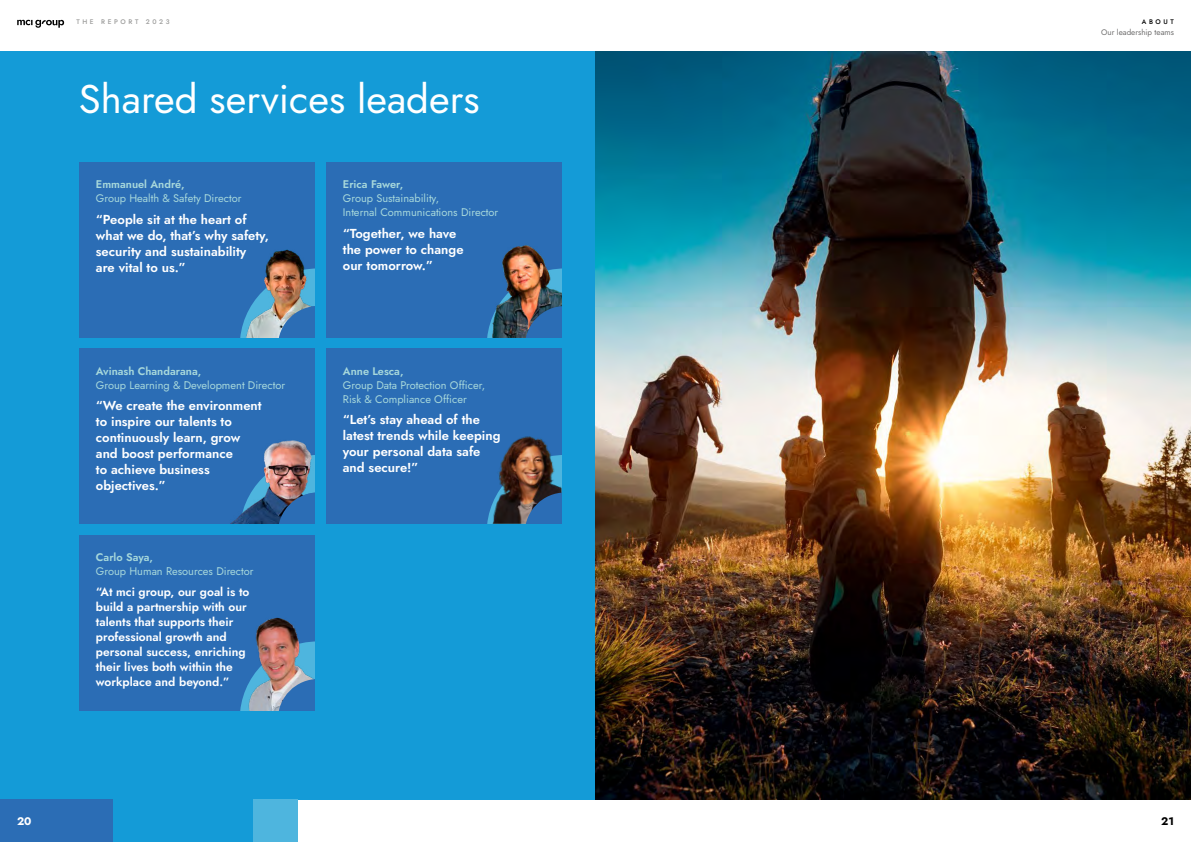
<style>
.page{position:relative;width:1191px;height:842px;background:#fff}
.page>*{position:absolute;margin:0;border:0;box-sizing:border-box;transform-origin:0 0}
.t1{font:40px "Jost";color:#fff}
.t2{font:600 13px/16px "Jost";color:#fff}
.t3{font:600 12px/15px "Jost";color:#fff}
.t4{font:11px/14px "Jost";color:#a7d8db}
.t5{font:600 11px "Jost";color:#a7d8db}
.t6{font:700 11px "Jost";color:#fff}
.t7{font:700 11px "Jost";color:#000}
.t8{font:8px "Jost";color:#706f6f}
.t9{font:500 6.6px "Jost";letter-spacing:.4em;color:#9d9d9c}
.t10{font:500 6.6px "Jost";letter-spacing:.4em;color:#000}
</style>
<div class="page">
<div style="left:0;top:51px;width:595px;height:748px;background:#149bd7"></div>
<svg style="left:17px;top:20px;width:47px;height:8px"></svg>
<div style="left:112px;top:799px;width:141px;height:43px;background:#149bd7"></div>
<div style="left:253px;top:799px;width:45px;height:43px;background:#4eb5de"></div>
<div style="left:0;top:799px;width:112px;height:43px;background:#2b6db5"></div>
<div style="left:79px;top:162px;width:235px;height:175px;background:#2b6db5"></div>
<img style="left:266px;top:250px;width:39px;height:18px">
<img style="left:240px;top:268px;width:74px;height:69px">
<div style="left:79px;top:349px;width:235px;height:175px;background:#2b6db5"></div>
<img style="left:230px;top:440px;width:81px;height:84px">
<img style="left:240px;top:455px;width:74px;height:69px">
<div style="left:79px;top:535px;width:235px;height:175px;background:#2b6db5"></div>
<img style="left:255px;top:617px;width:44px;height:24px">
<img style="left:240px;top:641px;width:74px;height:69px">
<div style="left:326px;top:349px;width:235px;height:175px;background:#2b6db5"></div>
<img style="left:504px;top:436px;width:47px;height:19px">
<img style="left:487px;top:455px;width:74px;height:69px">
<div style="left:326px;top:162px;width:235px;height:175px;background:#2b6db5"></div>
<img style="left:502px;top:245px;width:45px;height:23px">
<img style="left:487px;top:268px;width:74px;height:69px">
<img style="left:595px;top:51px;width:596px;height:748px">
<p class="t9" style="left:76px;top:17px;width:95px">THE REPORT 2023</p>
<p class="t10" style="left:1141px;top:17px;width:34px">ABOUT</p>
<p class="t8" style="left:1101px;top:26px;width:74px">Our leadership teams</p>
<h1 class="t1" style="left:79px;top:72px;width:402px">Shared services leaders</h1>
<p class="t5" style="left:96px;top:177px;width:90px">Emmanuel André,</p>
<p class="t4" style="left:96px;top:191px;width:147px">Group Health &amp; Safety Director</p>
<p class="t2" style="left:96px;top:211px;width:175px">“People sit at the heart of what we do, that’s why safety, security and sustainability<br>are vital to us.”</p>
<p class="t5" style="left:96px;top:363px;width:107px">Avinash Chandarana,</p>
<p class="t4" style="left:96px;top:378px;width:191px">Group Learning &amp; Development Director</p>
<p class="t2" style="left:96px;top:398px;width:167px">“We create the environment to inspire our talents to continuously learn, grow and boost performance<br>to achieve business objectives.”</p>
<p class="t5" style="left:96px;top:550px;width:59px">Carlo Saya,</p>
<p class="t4" style="left:96px;top:564px;width:159px">Group Human Resources Director</p>
<p class="t3" style="left:96px;top:584px;width:155px">“At mci group, our goal is to build a partnership with our talents that supports their professional growth and personal success, enriching their lives both within the workplace and beyond.”</p>
<p class="t5" style="left:343px;top:177px;width:62px">Erica Fawer,</p>
<p class="t4" style="left:343px;top:191px;width:157px">Group Sustainability,<br>Internal Communications Director</p>
<p class="t2" style="left:343px;top:225px;width:122px">“Together, we have the power to change our tomorrow.”</p>
<p class="t5" style="left:343px;top:363px;width:62px">Anne Lesca,</p>
<p class="t4" style="left:343px;top:378px;width:144px">Group Data Protection Officer,<br>Risk &amp; Compliance Officer</p>
<p class="t2" style="left:343px;top:412px;width:159px">“Let’s stay ahead of the latest trends while keeping your personal data safe and secure!”</p>
<p class="t6" style="left:17px;top:814px;width:16px">20</p>
<p class="t7" style="left:1161px;top:814px;width:14px">21</p>
</div>
